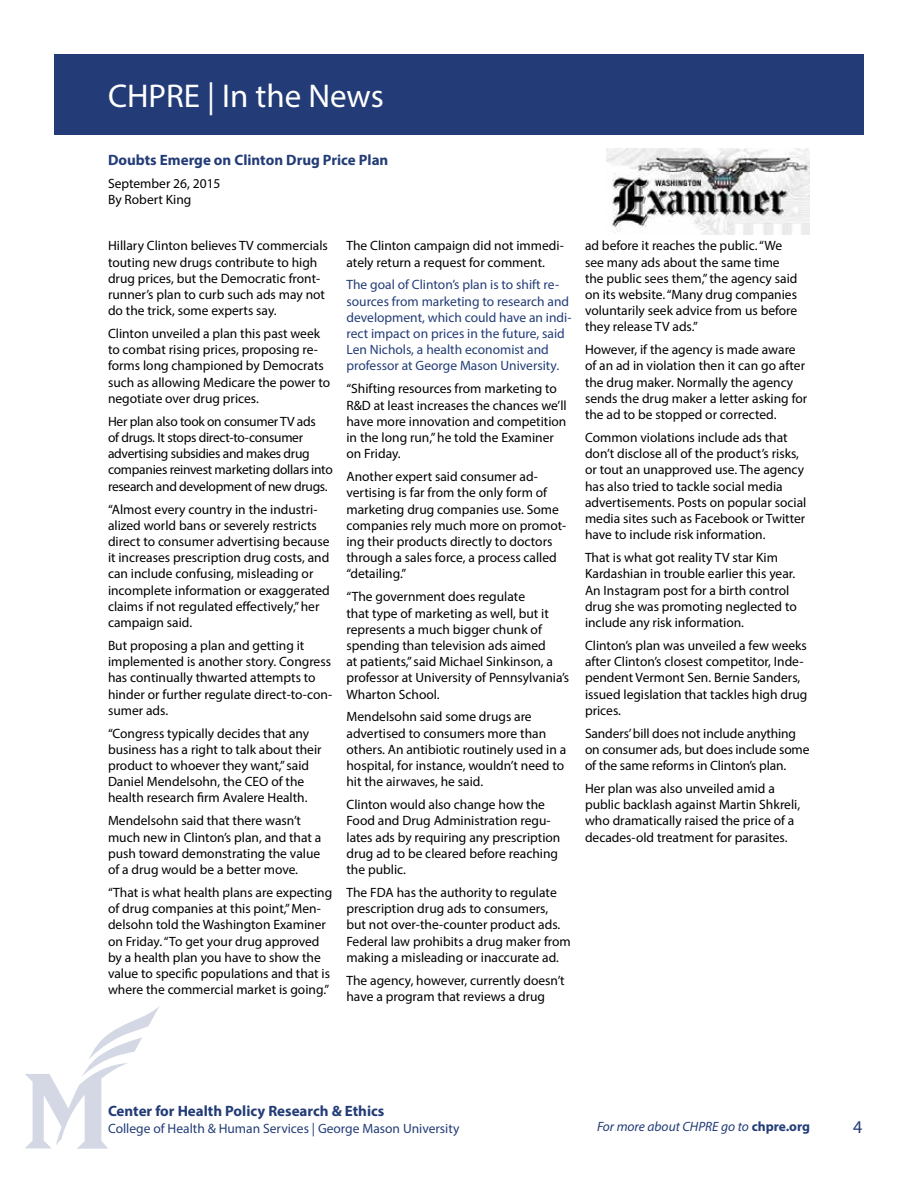
<style>
.page{position:relative;width:918px;height:1188px;background:#fff}
.page>*{position:absolute;margin:0;border:0;box-sizing:border-box;transform-origin:0 0}
.t1{font:33px "Myriad Pro";color:#fff}
.t2{font:18px "Myriad Pro";color:#233c77}
.t3{font:700 15px "Myriad Pro";color:#233c77}
.t4{font:13.5px/16.2px "Myriad Pro";color:#000}
.t5{font:13.5px/16.2px "Myriad Pro";color:#233c77}
.t6{font:13.5px/16.2px "Myriad Pro";letter-spacing:-.02em;color:#000}
.t7{font:italic 13.5px "Myriad Pro";color:#233c77}
.s1{font-weight:700;font-style:normal}
</style>
<div class="page">
<div style="left:54px;top:54px;width:810px;height:81px;background:#233c77"></div>
<svg style="left:25px;top:1007px;width:134px;height:142px"></svg>
<img style="left:606px;top:148px;width:204px;height:86px">
<h1 class="t1" style="left:108px;top:75px;width:277px">CHPRE | In the News</h1>
<p class="t3" style="left:108px;top:150px;width:282px">Doubts Emerge on Clinton Drug Price Plan</p>
<p class="t4" style="left:108px;top:175px;width:114px">September 26, 2015<br>By Robert King</p>
<p class="t4" style="left:108px;top:237px;width:221px">Hillary Clinton believes TV commercials touting new drugs contribute to high drug prices, but the Democratic front&shy;runner’s plan to curb such ads may not do the trick, some experts say.</p>
<p class="t4" style="left:108px;top:325px;width:224px">Clinton unveiled a plan this past week to combat rising prices, proposing re&shy;forms long championed by Democrats such as allowing Medicare the power to negotiate over drug prices.</p>
<p class="t6" style="left:108px;top:413px;width:226px">Her plan also took on consumer TV ads<br>of drugs. It stops direct-to-consumer advertising subsidies and makes drug companies reinvest marketing dollars into research and development of new drugs.</p>
<p class="t4" style="left:108px;top:501px;width:223px">“Almost every country in the industri&shy;alized world bans or severely restricts direct to consumer advertising because it increases prescription drug costs, and can include confusing, misleading or incomplete information or exaggerated claims if not regulated effectively,” her campaign said.</p>
<p class="t4" style="left:108px;top:637px;width:226px">But proposing a plan and getting it implemented is another story. Congress has continually thwarted attempts to hinder or further regulate direct-to-con&shy;sumer ads.</p>
<p class="t4" style="left:108px;top:725px;width:215px">“Congress typically decides that any business has a right to talk about their product to whoever they want,” said Daniel Mendelsohn, the CEO of the health research firm Avalere Health.</p>
<p class="t4" style="left:108px;top:813px;width:215px">Mendelsohn said that there wasn’t much new in Clinton’s plan, and that a push toward demonstrating the value of a drug would be a better move.</p>
<p class="t4" style="left:108px;top:884px;width:226px">“That is what health plans are expecting of drug companies at this point,” Men&shy;delsohn told the Washington Examiner on Friday. “To get your drug approved by a health plan you have to show the value to specific populations and that is where the commercial market is going.”</p>
<p class="t4" style="left:347px;top:237px;width:219px">The Clinton campaign did not immedi&shy;ately return a request for comment.</p>
<p class="t5" style="left:347px;top:277px;width:227px">The goal of Clinton’s plan is to shift re&shy;sources from marketing to research and development, which could have an indi&shy;rect impact on prices in the future, said Len Nichols, a health economist and professor at George Mason University.</p>
<p class="t4" style="left:347px;top:381px;width:222px">“Shifting resources from marketing to<br>R&amp;D at least increases the chances we’ll have more innovation and competition in the long run,” he told the Examiner on Friday.</p>
<p class="t4" style="left:347px;top:468px;width:221px">Another expert said consumer ad&shy;vertising is far from the only form of marketing drug companies use. Some companies rely much more on promot&shy;ing their products directly to doctors through a sales force, a process called “detailing.”</p>
<p class="t4" style="left:347px;top:588px;width:224px">“The government does regulate<br>that type of marketing as well, but it represents a much bigger chunk of spending than television ads aimed<br>at patients,” said Michael Sinkinson, a professor at University of Pennsylvania’s Wharton School.</p>
<p class="t4" style="left:347px;top:709px;width:221px">Mendelsohn said some drugs are advertised to consumers more than others. An antibiotic routinely used in a hospital, for instance, wouldn’t need to hit the airwaves, he said.</p>
<p class="t4" style="left:347px;top:796px;width:215px">Clinton would also change how the<br>Food and Drug Administration regu&shy;lates ads by requiring any prescription drug ad to be cleared before reaching the public.</p>
<p class="t4" style="left:347px;top:884px;width:226px">The FDA has the authority to regulate prescription drug ads to consumers, but not over-the-counter product ads.<br>Federal law prohibits a drug maker from making a misleading or inaccurate ad.</p>
<p class="t4" style="left:347px;top:972px;width:220px">The agency, however, currently doesn’t have a program that reviews a drug</p>
<p class="t4" style="left:585px;top:237px;width:214px">ad before it reaches the public. “We see many ads about the same time the public sees them,” the agency said on its website. “Many drug companies voluntarily seek advice from us before they release TV ads.”</p>
<p class="t4" style="left:585px;top:341px;width:224px">However, if the agency is made aware of an ad in violation then it can go after the drug maker. Normally the agency sends the drug maker a letter asking for the ad to be stopped or corrected.</p>
<p class="t4" style="left:585px;top:429px;width:223px">Common violations include ads that don’t disclose all of the product’s risks, or tout an unapproved use. The agency has also tried to tackle social media advertisements. Posts on popular social media sites such as Facebook or Twitter have to include risk information.</p>
<p class="t4" style="left:585px;top:549px;width:213px">That is what got reality TV star Kim Kardashian in trouble earlier this year.<br>An Instagram post for a birth control drug she was promoting neglected to include any risk information.</p>
<p class="t4" style="left:585px;top:637px;width:224px">Clinton’s plan was unveiled a few weeks after Clinton’s closest competitor, Inde&shy;pendent Vermont Sen. Bernie Sanders, issued legislation that tackles high drug prices.</p>
<p class="t4" style="left:585px;top:725px;width:226px">Sanders’ bill does not include anything on consumer ads, but does include some of the same reforms in Clinton’s plan.</p>
<p class="t4" style="left:585px;top:780px;width:217px">Her plan was also unveiled amid a public backlash against Martin Shkreli, who dramatically raised the price of a decades-old treatment for parasites.</p>
<p class="t3" style="left:108px;top:1101px;width:278px">Center for Health Policy Research &amp; Ethics</p>
<p class="t5" style="left:108px;top:1121px;width:353px">College of Health &amp; Human Services | George Mason University</p>
<p class="t7" style="left:597px;top:1118px;width:214px">For more about CHPRE go to <span class="s1">chpre.org</span></p>
<h2 class="t2" style="left:853px;top:1116px;width:11px">4</h2>
</div>
